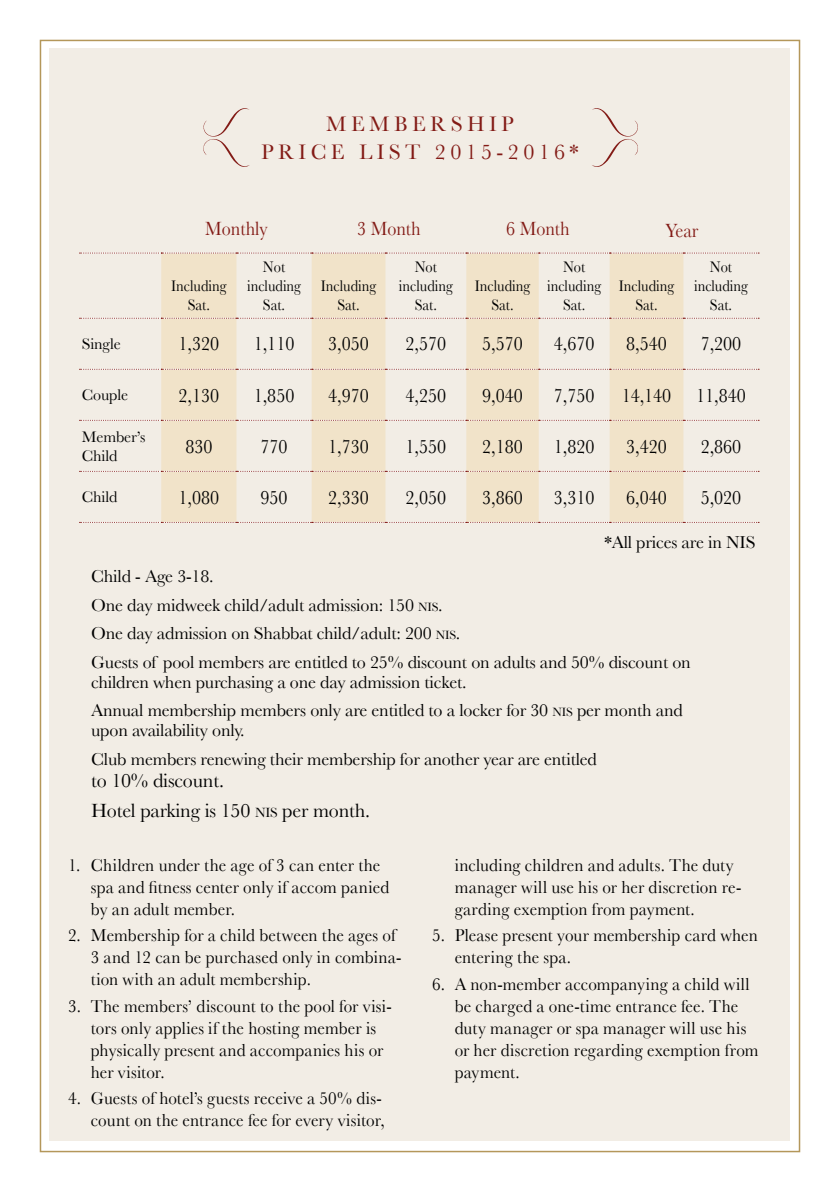
<style>
.page{position:relative;width:840px;height:1191px;background:#fff}
.page>*{position:absolute;margin:0;border:0;box-sizing:border-box;transform-origin:0 0}
.t1{font:22px "Baskerville";letter-spacing:.2em;color:#831b16}
.t2{font:20px "Baskerville";color:#000;scale:.9 1}
.t3{font:20px/30.4px "Baskerville";color:#000}
.t4{font:20px "Baskerville";color:#831b16;scale:.9 1}
.t5{font:18px/22px "Baskerville";color:#000;scale:.95 1}
.t6{font:18px/28.6px "Baskerville";color:#000}
.t7{font:16px/19.2px "Baskerville";color:#000;text-align:center;scale:.9 1}
.t8{font:16px/19.2px "Baskerville";color:#000}
.s1{font-size:12.6px}
.s2{font-style:inherit}
.s3{font-size:14px}
</style>
<div class="page">
<div style="left:50px;top:49px;width:739px;height:1092px;background:#f2ede5"></div>
<svg style="left:161px;top:253px;width:522px;height:269px;fill:#f1e3c9"></svg>
<svg style="left:79px;top:252px;width:678px;height:1px"></svg>
<svg style="left:79px;top:318px;width:679px;height:1px"></svg>
<svg style="left:79px;top:369px;width:679px;height:1px"></svg>
<svg style="left:79px;top:420px;width:679px;height:1px"></svg>
<svg style="left:79px;top:471px;width:679px;height:1px"></svg>
<svg style="left:79px;top:522px;width:679px;height:1px"></svg>
<svg style="left:203px;top:108px;width:46px;height:59px"></svg>
<svg style="left:592px;top:108px;width:46px;height:59px"></svg>
<p class="t1" style="left:326px;top:110px;width:45px">Membe</p>
<p class="t1" style="left:430px;top:110px;width:37px">rship</p>
<p class="t1" style="left:261px;top:138px;width:54px">Price</p>
<p class="t1" style="left:359px;top:138px;width:33px">List</p>
<p class="t1" style="left:434px;top:138px;width:145px">2015-2016*</p>
<p class="t4" style="left:205px;top:217px;width:71px">Monthly</p>
<p class="t4" style="left:357px;top:217px;width:72px">3 Month</p>
<p class="t4" style="left:506px;top:217px;width:72px">6 Month</p>
<p class="t4" style="left:665px;top:219px;width:38px">Year</p>
<p class="t7" style="left:693px;top:257px;width:61px">Not including<br>Sat.</p>
<p class="t7" style="left:247px;top:257px;width:61px">Not including<br>Sat.</p>
<p class="t7" style="left:399px;top:257px;width:61px">Not including<br>Sat.</p>
<p class="t7" style="left:547px;top:257px;width:61px">Not including<br>Sat.</p>
<p class="t7" style="left:171px;top:276px;width:63px">Including<br>Sat.</p>
<p class="t7" style="left:321px;top:276px;width:63px">Including<br>Sat.</p>
<p class="t7" style="left:474px;top:276px;width:63px">Including<br>Sat.</p>
<p class="t7" style="left:618px;top:276px;width:63px">Including<br>Sat.</p>
<p class="t8" style="left:82px;top:334px;width:40px">Single</p>
<p class="t2" style="left:178px;top:332px;width:46px">1,320</p>
<p class="t2" style="left:254px;top:332px;width:46px">1,110</p>
<p class="t2" style="left:328px;top:332px;width:46px">3,050</p>
<p class="t2" style="left:405px;top:332px;width:46px">2,570</p>
<p class="t2" style="left:482px;top:332px;width:46px">5,570</p>
<p class="t2" style="left:553px;top:332px;width:46px">4,670</p>
<p class="t2" style="left:626px;top:332px;width:46px">8,540</p>
<p class="t2" style="left:700px;top:332px;width:46px">7,200</p>
<p class="t8" style="left:82px;top:385px;width:48px">Couple</p>
<p class="t2" style="left:178px;top:383px;width:46px">2,130</p>
<p class="t2" style="left:254px;top:383px;width:46px">1,850</p>
<p class="t2" style="left:328px;top:383px;width:46px">4,970</p>
<p class="t2" style="left:405px;top:383px;width:46px">4,250</p>
<p class="t2" style="left:482px;top:383px;width:46px">9,040</p>
<p class="t2" style="left:553px;top:383px;width:46px">7,750</p>
<p class="t2" style="left:621px;top:383px;width:139px">14,140 11,840</p>
<p class="t2" style="left:185px;top:434px;width:31px">830</p>
<p class="t2" style="left:260px;top:434px;width:31px">770</p>
<p class="t2" style="left:328px;top:434px;width:46px">1,730</p>
<p class="t2" style="left:405px;top:434px;width:46px">1,550</p>
<p class="t2" style="left:482px;top:434px;width:46px">2,180</p>
<p class="t2" style="left:553px;top:434px;width:46px">1,820</p>
<p class="t2" style="left:626px;top:434px;width:46px">3,420</p>
<p class="t2" style="left:700px;top:434px;width:46px">2,860</p>
<p class="t8" style="left:82px;top:427px;width:65px">Member’s<br>Child</p>
<p class="t8" style="left:82px;top:487px;width:37px">Child</p>
<p class="t2" style="left:178px;top:485px;width:46px">1,080</p>
<p class="t2" style="left:260px;top:485px;width:31px">950</p>
<p class="t2" style="left:328px;top:485px;width:46px">2,330</p>
<p class="t2" style="left:405px;top:485px;width:46px">2,050</p>
<p class="t2" style="left:482px;top:485px;width:46px">3,860</p>
<p class="t2" style="left:553px;top:485px;width:46px">3,310</p>
<p class="t2" style="left:626px;top:485px;width:46px">6,040</p>
<p class="t2" style="left:700px;top:485px;width:46px">5,020</p>
<p class="t6" style="left:604px;top:528px;width:152px">*All prices are in NIS</p>
<p class="t6" style="left:91px;top:562px;width:601px">Child - Age 3-18.<br>One day midweek child/adult admission: 150 <span class="s1">NIS</span><span class="s2">.<br></span>One day admission on Shabbat child/adult: 200 <span class="s1">NIS</span><span class="s2">.<br></span>Guests of pool members are entitled to 25% discount on adults and 50% discount on</p>
<p class="t6" style="left:91px;top:667px;width:593px">children when purchasing a one day admission ticket.<br>Annual membership members only are entitled to a locker for 30 <span class="s1">NIS</span> per month and</p>
<p class="t6" style="left:91px;top:716px;width:507px">upon availability only.<br>Club members renewing their membership for another year are entitled</p>
<p class="t3" style="left:91px;top:765px;width:280px">to 10% discount.<br>Hotel parking is 150 <span class="s3">NIS</span> per month.</p>
<p class="t5" style="left:91px;top:854px;width:315px;text-indent:-23px">1. Children under the age of 3 can enter the spa and fitness center only if accom panied by an adult member.</p>
<p class="t5" style="left:91px;top:924px;width:328px;text-indent:-23px">2. Membership for a child between the ages of<br>3 and 12 can be purchased only in combina&shy;tion with an adult membership.</p>
<p class="t5" style="left:91px;top:994px;width:318px;text-indent:-23px">3. The members’ discount to the pool for visi&shy;tors only applies if the hosting member is physically present and accompanies his or her visitor.</p>
<p class="t5" style="left:68px;top:1087px;width:334px;text-align:right">4. Guests of hotel’s guests receive a 50% dis&shy;count on the entrance fee for every visitor,</p>
<p class="t5" style="left:454px;top:854px;width:303px">including children and adults. The duty manager will use his or her discretion re&shy;garding exemption from payment.</p>
<p class="t5" style="left:454px;top:924px;width:320px;text-indent:-23px">5. Please present your membership card when entering the spa.</p>
<p class="t5" style="left:454px;top:972px;width:321px;text-indent:-23px">6. A non-member accompanying a child will be charged a one-time entrance fee. The duty manager or spa manager will use his or her discretion regarding exemption from payment.</p>
</div>
